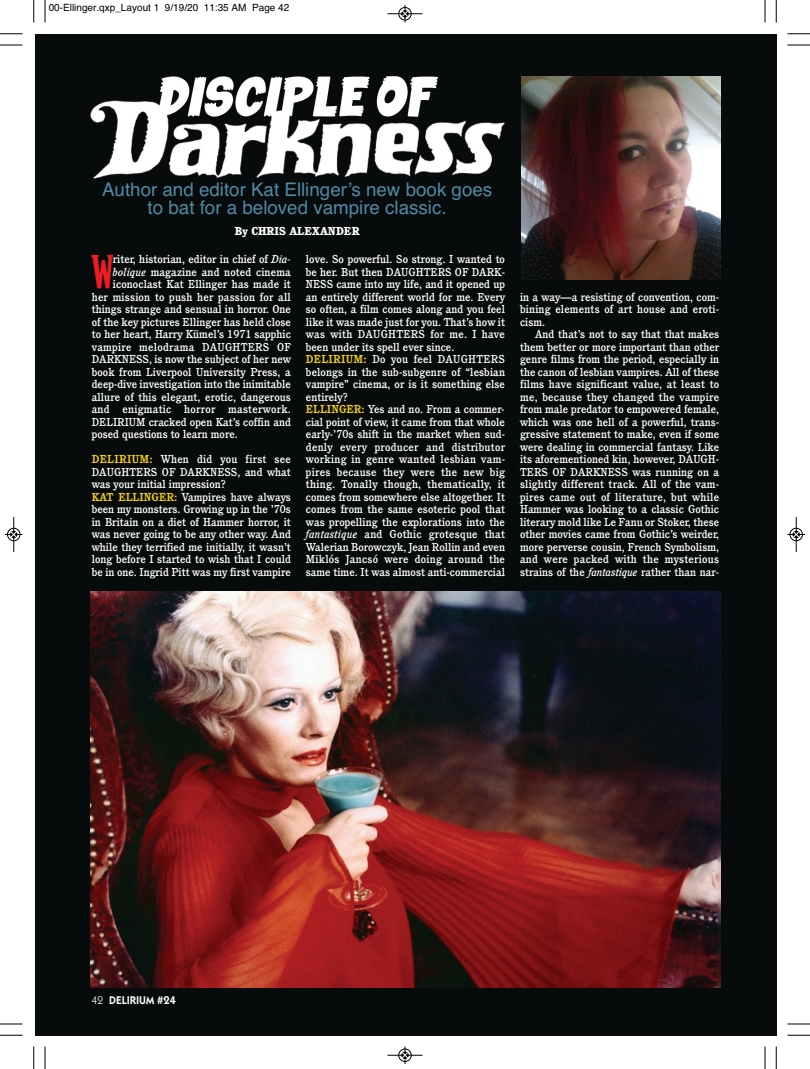
<style>
.page{position:relative;width:810px;height:1069px;background:#fff}
.page>*{position:absolute;margin:0;border:0;box-sizing:border-box;transform-origin:0 0}
.t1{font:49.5px "Windsor EF Elongated";color:#ee1d23}
.t2{font:18.75px/17.5px "Helvetica";color:#508aa6;text-align:center}
.t3{font:500 11.25px/12.5px "Cushing";color:#fff}
.t4{font:500 11.25px "Cushing";letter-spacing:.02em;color:#fff}
.t5{font:800 11.25px "Cushing";color:#fff}
.t6{font:600 11.25px "Itc Kabel";color:#fff}
.t7{font:10px "Helvetica";color:#000}
.s1{font-style:italic}
.s2{font-weight:700;color:#f6d00d}
.s3{font-weight:400}
</style>
<div class="page">
<div style="left:35px;top:35px;width:741px;height:1000px;background:#080b0b"></div>
<img style="left:521px;top:77px;width:199px;height:202px">
<img style="left:91px;top:592px;width:629px;height:395px">
<svg style="left:45px;top:0;width:1px;height:22px"></svg>
<svg style="left:0;top:45px;width:22px;height:1px"></svg>
<svg style="left:765px;top:0;width:1px;height:22px"></svg>
<svg style="left:788px;top:45px;width:22px;height:1px"></svg>
<svg style="left:45px;top:1046px;width:1px;height:23px"></svg>
<svg style="left:0;top:1023px;width:22px;height:2px"></svg>
<svg style="left:765px;top:1046px;width:1px;height:23px"></svg>
<svg style="left:788px;top:1023px;width:22px;height:2px"></svg>
<svg style="left:33px;top:0;width:2px;height:22px"></svg>
<svg style="left:0;top:33px;width:22px;height:2px"></svg>
<svg style="left:776px;top:0;width:1px;height:22px"></svg>
<svg style="left:788px;top:33px;width:22px;height:2px"></svg>
<svg style="left:33px;top:1046px;width:2px;height:23px"></svg>
<svg style="left:0;top:1035px;width:22px;height:1px"></svg>
<svg style="left:776px;top:1046px;width:1px;height:23px"></svg>
<svg style="left:788px;top:1035px;width:22px;height:1px"></svg>
<div style="left:398px;top:7px;width:14px;height:13px;border:1px solid #fff;border-radius:50%"></div>
<hr style="left:388px;top:14px;width:34px;height:1px;background:#000">
<div style="left:399px;top:7px;width:12px;height:13px;border:1px solid #000;border-radius:50%"></div>
<svg style="left:402px;top:5px;width:6px;height:17px"></svg>
<div style="left:398px;top:1048px;width:14px;height:14px;border:1px solid #fff;border-radius:50%"></div>
<hr style="left:388px;top:1055px;width:34px;height:1px;background:#000">
<div style="left:399px;top:1049px;width:12px;height:12px;border:1px solid #000;border-radius:50%"></div>
<svg style="left:402px;top:1046px;width:6px;height:18px"></svg>
<hr style="left:14px;top:517px;width:1px;height:35px;background:#000">
<div style="left:7px;top:528px;width:13px;height:13px;border:1px solid #000;border-radius:50%"></div>
<svg style="left:5px;top:531px;width:17px;height:7px"></svg>
<hr style="left:796px;top:517px;width:1px;height:35px;background:#000">
<div style="left:790px;top:528px;width:13px;height:13px;border:1px solid #000;border-radius:50%"></div>
<svg style="left:788px;top:531px;width:17px;height:7px"></svg>
<p class="t7" style="left:49px;top:4px;width:242px">00-Ellinger.qxp_Layout 1 9/19/20 11:35 AM Page 42</p>
<h2 class="t2" style="left:102px;top:183px;width:392px">Author and editor Kat Ellinger’s new book goes to bat for a beloved vampire classic.</h2>
<p class="t5" style="left:235px;top:227px;width:126px">By CHRIS ALEXANDER</p>
<h1 class="t1" style="left:92px;top:244px;width:23px">W</h1>
<p class="t3" style="left:113px;top:254px;width:179px">riter, historian, editor in chief of <span class="s1">Dia-</span></p>
<p class="t3" style="left:113px;top:266px;width:180px"><span class="s1">bolique</span> magazine and noted cinema</p>
<p class="t3" style="left:113px;top:279px;width:180px">iconoclast Kat Ellinger has made it</p>
<p class="t3" style="left:92px;top:291px;width:201px">her mission to push her passion for all</p>
<p class="t3" style="left:92px;top:304px;width:201px">things strange and sensual in horror. One</p>
<p class="t3" style="left:92px;top:316px;width:201px">of the key pictures Ellinger has held close</p>
<p class="t3" style="left:92px;top:329px;width:201px">to her heart, Harry Kümel’s 1971 sapphic</p>
<p class="t4" style="left:92px;top:342px;width:201px">vampire melodrama DAUGHTERS OF</p>
<p class="t3" style="left:92px;top:354px;width:201px">DARKNESS, is now the subject of her new</p>
<p class="t3" style="left:92px;top:366px;width:201px">book from Liverpool University Press, a</p>
<p class="t3" style="left:92px;top:379px;width:201px">deep-dive investigation into the inimitable</p>
<p class="t3" style="left:92px;top:391px;width:201px">allure of this elegant, erotic, dangerous</p>
<p class="t4" style="left:92px;top:405px;width:201px">and enigmatic horror masterwork.</p>
<p class="t3" style="left:92px;top:416px;width:201px">DELIRIUM cracked open Kat’s coffin and</p>
<p class="t3" style="left:92px;top:429px;width:148px">posed questions to learn more.</p>
<p class="t3" style="left:92px;top:454px;width:201px"><span class="s2">DELIRIUM:</span> When did you first see DAUGHTERS OF DARKNESS, and what was your initial impression?<br><span class="s2">KAT ELLINGER:</span> Vampires have always been my monsters. Growing up in the ’70s in Britain on a diet of Hammer horror, it was never going to be any other way. And while they terrified me initially, it wasn’t long before I started to wish that I could be in one. Ingrid Pitt was my first vampire</p>
<p class="t3" style="left:306px;top:254px;width:201px">love. So powerful. So strong. I wanted to be her. But then DAUGHTERS OF DARK-NESS came into my life, and it opened up an entirely different world for me. Every so often, a film comes along and you feel like it was made just for you. That’s how it was with DAUGHTERS for me. I have been under its spell ever since.<br><span class="s2">DELIRIUM:</span> Do you feel DAUGHTERS belongs in the sub-subgenre of “lesbian vampire” cinema, or is it something else entirely?<br><span class="s2">ELLINGER:</span> Yes and no. From a commer&shy;cial point of view, it came from that whole early-’70s shift in the market when sud&shy;denly every producer and distributor working in genre wanted lesbian vam&shy;pires because they were the new big thing. Tonally though, thematically, it comes from somewhere else altogether. It comes from the same esoteric pool that was propelling the explorations into the <span class="s1">fantastique</span> and Gothic grotesque that Walerian Borowczyk, Jean Rollin and even Miklós Jancsó were doing around the same time. It was almost anti-commercial</p>
<p class="t3" style="left:520px;top:291px;width:201px;text-align:justify">in a way—a resisting of convention, com&shy;bining elements of art house and eroti&shy;cism.</p>
<p class="t3" style="left:520px;top:329px;width:201px;text-align:justify;text-indent:15px">And that’s not to say that that makes them better or more important than other genre films from the period, especially in the canon of lesbian vampires. All of these films have significant value, at least to me, because they changed the vampire from male predator to empowered female, which was one hell of a powerful, trans&shy;gressive statement to make, even if some were dealing in commercial fantasy. Like its aforementioned kin, however, DAUGH-TERS OF DARKNESS was running on a slightly different track. All of the vam&shy;pires came out of literature, but while Hammer was looking to a classic Gothic literary mold like Le Fanu or Stoker, these other movies came from Gothic’s weirder, more perverse cousin, French Symbolism, and were packed with the mysterious strains of the <span class="s1">fantastique</span> rather than nar-</p>
<p class="t6" style="left:92px;top:996px;width:86px"><span class="s3">42</span> DELIRIUM #24</p>
</div>
